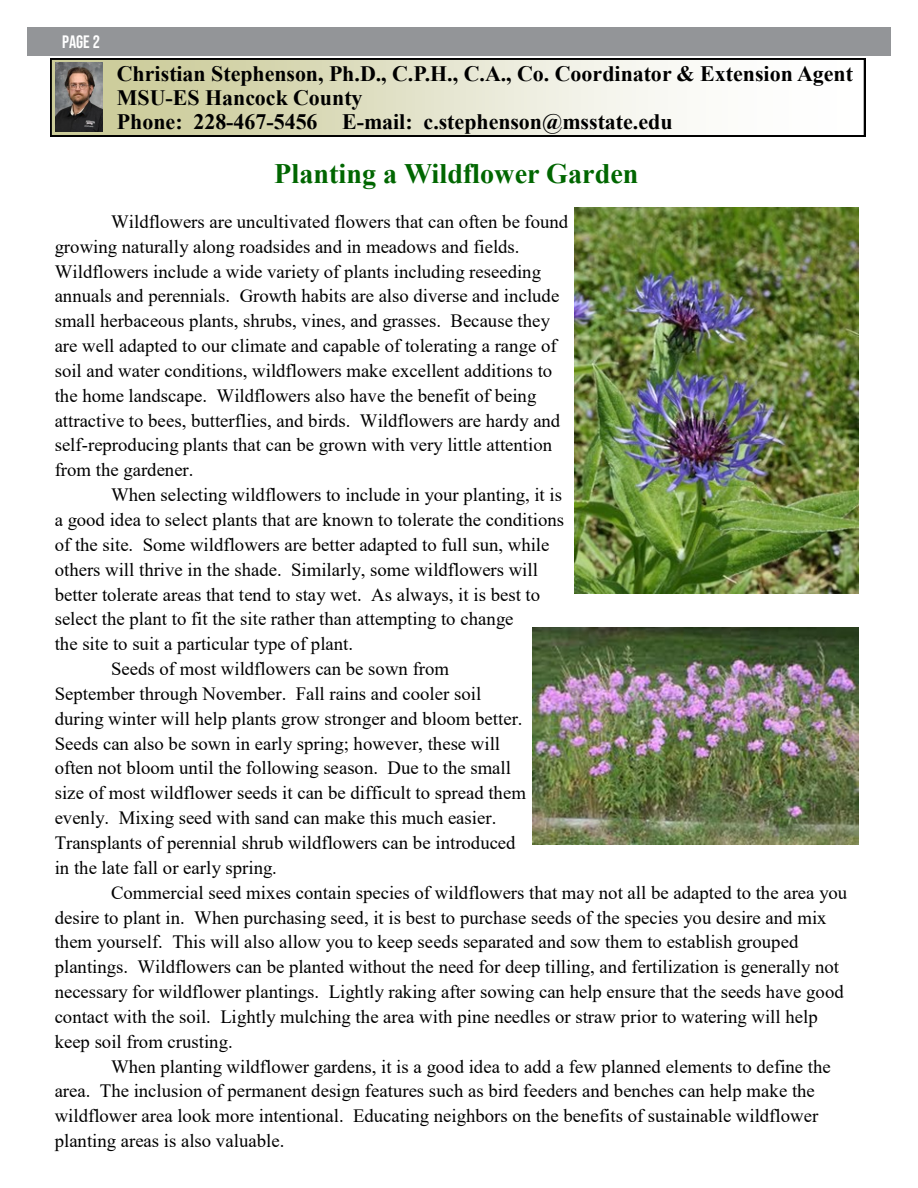
<style>
.page{position:relative;width:918px;height:1188px;background:#fff}
.page>*{position:absolute;margin:0;border:0;box-sizing:border-box;transform-origin:0 0}
.t1{font:700 28.2px "Times New Roman";color:#060}
.t2{font:700 22.05px "Times New Roman";color:#000}
.t3{font:700 21.9px/24px "Times New Roman";color:#000}
.t4{font:18.75px/24.9px "Times New Roman";color:#000}
.t5{font:18px "Bebas Neue";color:#fff}
</style>
<div class="page">
<div style="left:27px;top:27px;width:864px;height:28px;background:#939598"></div>
<svg style="left:50px;top:58px;width:815px;height:79px"></svg>
<img style="left:56px;top:63px;width:47px;height:69px">
<img style="left:574px;top:208px;width:285px;height:385px">
<img style="left:532px;top:628px;width:327px;height:217px">
<p class="t5" style="left:62px;top:31px;width:39px">Page 2</p>
<p class="t3" style="left:117px;top:62px;width:738px">Christian Stephenson, Ph.D., C.P.H., C.A., Co. Coordinator &amp; Extension Agent<br>MSU-ES Hancock County</p>
<p class="t2" style="left:117px;top:109px;width:557px">Phone: 228-467-5456 E-mail: c.stephenson@msstate.edu</p>
<h1 class="t1" style="left:274px;top:158px;width:366px">Planting a Wildflower Garden</h1>
<p class="t4" style="left:55px;top:209px;width:515px;text-indent:56px">Wildflowers are uncultivated flowers that can often be found growing naturally along roadsides and in meadows and fields.<br>Wildflowers include a wide variety of plants including reseeding annuals and perennials. Growth habits are also diverse and include small herbaceous plants, shrubs, vines, and grasses. Because they are well adapted to our climate and capable of tolerating a range of soil and water conditions, wildflowers make excellent additions to the home landscape. Wildflowers also have the benefit of being attractive to bees, butterflies, and birds. Wildflowers are hardy and self-reproducing plants that can be grown with very little attention from the gardener.</p>
<p class="t4" style="left:111px;top:482px;width:453px">When selecting wildflowers to include in your planting, it is</p>
<p class="t4" style="left:55px;top:507px;width:511px">a good idea to select plants that are known to tolerate the conditions</p>
<p class="t4" style="left:55px;top:532px;width:496px">of the site. Some wildflowers are better adapted to full sun, while</p>
<p class="t4" style="left:55px;top:557px;width:485px">others will thrive in the shade. Similarly, some wildflowers will</p>
<p class="t4" style="left:55px;top:582px;width:487px">better tolerate areas that tend to stay wet. As always, it is best to</p>
<p class="t4" style="left:55px;top:607px;width:460px">select the plant to fit the site rather than attempting to change</p>
<p class="t4" style="left:55px;top:632px;width:300px">the site to suit a particular type of plant.</p>
<p class="t4" style="left:111px;top:656px;width:340px">Seeds of most wildflowers can be sown from</p>
<p class="t4" style="left:55px;top:681px;width:428px">September through November. Fall rains and cooler soil</p>
<p class="t4" style="left:55px;top:706px;width:469px">during winter will help plants grow stronger and bloom better.</p>
<p class="t4" style="left:55px;top:731px;width:447px">Seeds can also be sown in early spring; however, these will</p>
<p class="t4" style="left:55px;top:756px;width:458px">often not bloom until the following season. Due to the small</p>
<p class="t4" style="left:55px;top:781px;width:473px">size of most wildflower seeds it can be difficult to spread them</p>
<p class="t4" style="left:55px;top:805px;width:443px">evenly. Mixing seed with sand can make this much easier.</p>
<p class="t4" style="left:55px;top:830px;width:462px">Transplants of perennial shrub wildflowers can be introduced</p>
<p class="t4" style="left:55px;top:855px;width:224px">in the late fall or early spring.</p>
<p class="t4" style="left:111px;top:880px;width:738px">Commercial seed mixes contain species of wildflowers that may not all be adapted to the area you</p>
<p class="t4" style="left:55px;top:905px;width:773px">desire to plant in. When purchasing seed, it is best to purchase seeds of the species you desire and mix</p>
<p class="t4" style="left:55px;top:930px;width:745px">them yourself. This will also allow you to keep seeds separated and sow them to establish grouped</p>
<p class="t4" style="left:55px;top:955px;width:786px">plantings. Wildflowers can be planted without the need for deep tilling, and fertilization is generally not</p>
<p class="t4" style="left:55px;top:979px;width:791px">necessary for wildflower plantings. Lightly raking after sowing can help ensure that the seeds have good</p>
<p class="t4" style="left:55px;top:1004px;width:765px">contact with the soil. Lightly mulching the area with pine needles or straw prior to watering will help</p>
<p class="t4" style="left:55px;top:1029px;width:179px">keep soil from crusting.</p>
<p class="t4" style="left:111px;top:1054px;width:721px">When planting wildflower gardens, it is a good idea to add a few planned elements to define the</p>
<p class="t4" style="left:55px;top:1079px;width:762px">area. The inclusion of permanent design features such as bird feeders and benches can help make the</p>
<p class="t4" style="left:55px;top:1104px;width:765px">wildflower area look more intentional. Educating neighbors on the benefits of sustainable wildflower</p>
<p class="t4" style="left:55px;top:1128px;width:231px">planting areas is also valuable.</p>
</div>
